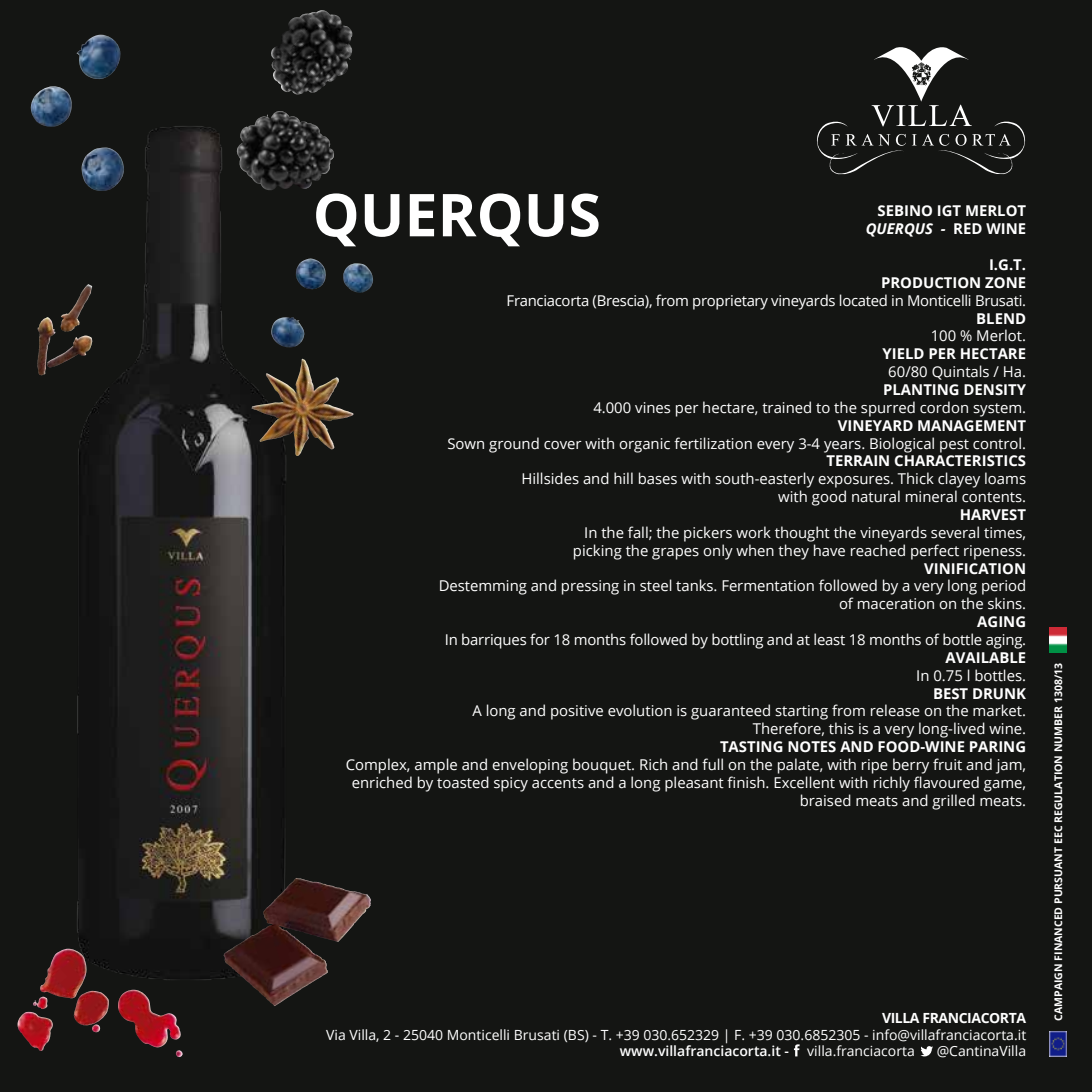
<style>
.page{position:relative;width:1092px;height:1092px;background:#fff}
.page>*{position:absolute;margin:0;border:0;box-sizing:border-box;transform-origin:0 0}
.t1{font:700 59.15px "Open Sans";color:#fff}
.t2{font:14.88px/17.8px "Open Sans";color:#fff;text-align:right}
.t3{font:700 14.88px/17.8px "Open Sans";color:#fff;text-align:right}
.t4{font:14.88px "Open Sans";letter-spacing:-.02em;color:#fff}
.t5{font:14px "Open Sans";color:#fff}
.t6{font:600 14px "Open Sans";color:#fff}
.t7{font:700 14px "Open Sans";letter-spacing:-.03em;color:#fff}
.t8{font:700 10.5px "Open Sans";color:#fff}
.s1{font-style:italic}
</style>
<div class="page">
<div style="left:0;top:0;width:1091px;height:1091px;background:#141513"></div>
<svg style="left:815px;top:43px;width:211px;height:133px;background:#2a2b29"></svg>
<img style="left:0;top:54px;width:313px;height:980px">
<img style="left:223px;top:878px;width:105px;height:128px">
<img style="left:38px;top:284px;width:55px;height:76px">
<img style="left:251px;top:361px;width:83px;height:95px">
<img style="left:17px;top:948px;width:165px;height:102px">
<svg style="left:793px;top:1044px;width:6px;height:12px"></svg>
<svg style="left:920px;top:1045px;width:13px;height:11px"></svg>
<img style="left:29px;top:86px;width:43px;height:42px">
<img style="left:77px;top:35px;width:44px;height:45px">
<img style="left:81px;top:147px;width:43px;height:44px">
<img style="left:343px;top:263px;width:30px;height:30px">
<img style="left:296px;top:258px;width:30px;height:31px">
<img style="left:271px;top:317px;width:33px;height:30px">
<img style="left:235px;top:111px;width:99px;height:81px">
<img style="left:268px;top:10px;width:85px;height:85px">
<img style="left:1049px;top:627px;width:17px;height:25px">
<img style="left:1049px;top:1031px;width:17px;height:25px">
<h1 class="t1" style="left:313px;top:173px;width:290px">QUERQUS</h1>
<p class="t3" style="left:865px;top:202px;width:162px">SEBINO IGT MERLOT<br><span class="s1">QUERQUS -</span> RED WINE</p>
<p class="t3" style="left:881px;top:255px;width:146px">I.G.T.<br>PRODUCTION ZONE</p>
<p class="t4" style="left:506px;top:290px;width:521px">Franciacorta (Brescia), from proprietary vineyards located in Monticelli Brusati.</p>
<p class="t3" style="left:976px;top:309px;width:51px">BLEND</p>
<p class="t2" style="left:930px;top:327px;width:97px">100 % Merlot.</p>
<p class="t3" style="left:882px;top:344px;width:145px">YIELD PER HECTARE</p>
<p class="t2" style="left:888px;top:362px;width:139px">60/80 Quintals / Ha.</p>
<p class="t3" style="left:883px;top:380px;width:144px">PLANTING DENSITY</p>
<p class="t2" style="left:593px;top:398px;width:434px">4.000 vines per hectare, trained to the spurred cordon system.</p>
<p class="t3" style="left:837px;top:416px;width:190px">VINEYARD MANAGEMENT</p>
<p class="t2" style="left:447px;top:434px;width:580px">Sown ground cover with organic fertilization every 3-4 years. Biological pest control.</p>
<p class="t3" style="left:826px;top:451px;width:201px">TERRAIN CHARACTERISTICS</p>
<p class="t2" style="left:521px;top:469px;width:506px">Hillsides and hill bases with south-easterly exposures. Thick clayey loams with good natural mineral contents.</p>
<p class="t3" style="left:959px;top:505px;width:68px">HARVEST</p>
<p class="t2" style="left:573px;top:523px;width:454px">In the fall; the pickers work thought the vineyards several times, picking the grapes only when they have reached perfect ripeness.</p>
<p class="t3" style="left:924px;top:559px;width:103px">VINIFICATION</p>
<p class="t2" style="left:438px;top:576px;width:589px">Destemming and pressing in steel tanks. Fermentation followed by a very long period of maceration on the skins.</p>
<p class="t3" style="left:977px;top:612px;width:50px">AGING</p>
<p class="t2" style="left:444px;top:630px;width:583px">In barriques for 18 months followed by bottling and at least 18 months of bottle aging.</p>
<p class="t3" style="left:945px;top:648px;width:82px">AVAILABLE</p>
<p class="t2" style="left:916px;top:666px;width:111px">In 0.75 l bottles.</p>
<p class="t3" style="left:932px;top:684px;width:95px">BEST DRUNK</p>
<p class="t2" style="left:472px;top:701px;width:555px">A long and positive evolution is guaranteed starting from release on the market.<br>Therefore, this is a very long-lived wine.</p>
<p class="t3" style="left:720px;top:737px;width:307px">TASTING NOTES AND FOOD-WINE PARING</p>
<p class="t2" style="left:345px;top:755px;width:682px">Complex, ample and enveloping bouquet. Rich and full on the palate, with ripe berry fruit and jam, enriched by toasted spicy accents and a long pleasant finish. Excellent with richly flavoured game, braised meats and grilled meats.</p>
<p class="t7" style="left:882px;top:1007px;width:145px">VILLA FRANCIACORTA</p>
<p class="t5" style="left:326px;top:1024px;width:701px">Via Villa, 2 - 25040 Monticelli Brusati (BS) - T. +39 030.652329 | F. +39 030.6852305 - info@villafranciacorta.it</p>
<p class="t6" style="left:619px;top:1041px;width:171px">www.villafranciacorta.it -</p>
<p class="t5" style="left:807px;top:1041px;width:109px">villa.franciacorta</p>
<p class="t5" style="left:936px;top:1041px;width:91px">@CantinaVilla</p>
<p class="t8" style="left:1050px;top:1020px;width:359px;rotate:-90deg">CAMPAIGN FINANCED PURSUANT EEC REGULATION NUMBER 1308/13</p>
</div>
